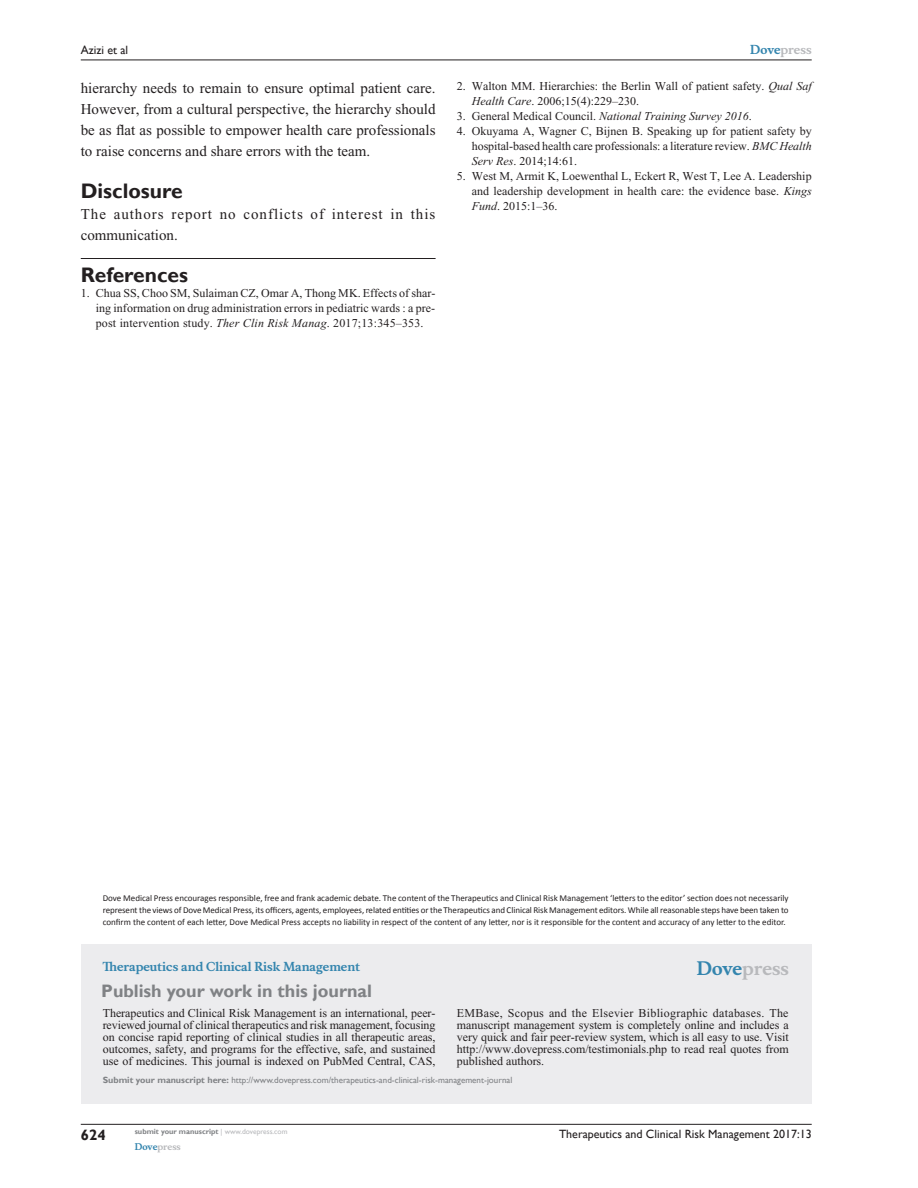
<style>
.page{position:relative;width:918px;height:1188px;background:#fff}
.page>*{position:absolute;margin:0;border:0;box-sizing:border-box;transform-origin:0 0}
.RefH{font:700 21px "Gill Sans";color:#231f20}
.PromBx-H1{font:700 18px "Gill Sans";color:#808285}
.PromBx-Brand{font:700 18px "Musee";color:#b8b9bc}
.Tx{font:15px/21px "Times New Roman";color:#231f20;text-align:justify}
.TxF{font:15px/21px "Times New Roman";letter-spacing:.065em;color:#231f20}
.RunFolio-V{font:700 15px "Gill Sans";color:#231f20}
.PromBx-Tx{font:12px/12px "Times New Roman";letter-spacing:-.005em;color:#231f20;text-align:justify}
.RefNL1{font:12px/15px "Times New Roman";color:#231f20;text-align:justify}
.RefNL1-2{font:italic 12px "Times New Roman";color:#231f20}
.RunF-V{font:12px "Gill Sans";color:#231f20}
.PromBx-JrnlName{font:700 12px "Musee";color:#3485ae}
.RunH-Brand-V{font:700 12px "Musee";color:#b8b9bc}
.RunH-V{font:12px "Gill Sans";color:#231f20}
.Disclaimer{font:9px/12px "Calibri";color:#231f20;text-align:justify}
.PromBx-SubmitMssWebA{font:9px "Gill Sans";color:#808285}
.RunF-Brand-V{font:700 9px "Musee";color:#b8b9bc}
.RunF-SubmityourMS-V{font:700 7.5px "Gill Sans";color:#808285}
.s1{font-style:italic}
.s2{color:#3485ae}
.s3{font-style:normal}
.s4{font-weight:700}
.s5{font-weight:400;color:#b8b9bc}
</style>
<div class="page">
<div style="left:81px;top:944px;width:731px;height:159px;background:#ececee"></div>
<hr style="left:81px;top:1124px;width:731px;height:1px;background:#231f20">
<hr style="left:81px;top:60px;width:731px;height:1px;background:#231f20">
<hr style="left:81px;top:258px;width:355px;height:1px;background:#231f20">
<p class="RunH-V" style="left:81px;top:43px;width:49px">Azizi et al</p>
<p class="Tx" style="left:81px;top:77px;width:356px">hierarchy needs to remain to ensure optimal patient care.<br>However, from a cultural perspective, the hierarchy should be as flat as possible to empower health care professionals to raise concerns and share errors with the team.</p>
<h1 class="RefH" style="left:81px;top:178px;width:103px">Disclosure</h1>
<p class="TxF" style="left:81px;top:203px;width:356px">The authors report no conflicts of interest in this communication.</p>
<p class="RefH" style="left:81px;top:262px;width:109px">References</p>
<p class="RefNL1" style="left:96px;top:285px;width:341px;text-indent:-15px">1. Chua SS, Choo SM, Sulaiman CZ, Omar A, Thong MK. Effects of shar&shy;ing information on drug administration errors in pediatric wards : a pre&shy;post intervention study. <span class="s1">Ther Clin Risk Manag</span>. 2017;13:345–353.</p>
<p class="RunH-Brand-V" style="left:750px;top:43px;width:63px"><span class="s2">Dove</span>press</p>
<p class="RefNL1" style="left:472px;top:79px;width:341px;text-indent:-15px">2. Walton MM. Hierarchies: the Berlin Wall of patient safety. <span class="s1">Qual Saf<br>Health Care</span>. 2006;15(4):229–230.</p>
<p class="RefNL1-2" style="left:457px;top:110px;width:296px"><span class="s3">3. General Medical Council.</span> National Training Survey 2016<span class="s3">.</span></p>
<p class="RefNL1" style="left:472px;top:124px;width:341px;text-indent:-15px">4. Okuyama A, Wagner C, Bijnen B. Speaking up for patient safety by hospital-based health care professionals: a literature review. <span class="s1">BMC Health Serv Res</span>. 2014;14:61.</p>
<p class="RefNL1" style="left:472px;top:169px;width:341px;text-indent:-15px">5. West M, Armit K, Loewenthal L, Eckert R, West T, Lee A. Leadership and leadership development in health care: the evidence base. <span class="s1">Kings Fund</span>. 2015:1–36.</p>
<p class="Disclaimer" style="left:103px;top:892px;width:687px">Dove Medical Press encourages responsible, free and frank academic debate. The content of the Therapeutics and Clinical Risk Management ‘letters to the editor’ section does not necessarily represent the views of Dove Medical Press, its officers, agents, employees, related entities or the Therapeutics and Clinical Risk Management editors. While all reasonable steps have been taken to confirm the content of each letter, Dove Medical Press accepts no liability in respect of the content of any letter, nor is it responsible for the content and accuracy of any letter to the editor.</p>
<p class="PromBx-JrnlName" style="left:103px;top:959px;width:259px">Therapeutics and Clinical Risk Management</p>
<p class="PromBx-H1" style="left:101px;top:980px;width:272px">Publish your work in this journal</p>
<p class="PromBx-Brand" style="left:697px;top:958px;width:94px"><span class="s2">Dove</span>press</p>
<p class="PromBx-Tx" style="left:103px;top:1007px;width:334px">Therapeutics and Clinical Risk Management is an international, peer&shy;reviewed journal of clinical therapeutics and risk management, focusing on concise rapid reporting of clinical studies in all therapeutic areas, outcomes, safety, and programs for the effective, safe, and sustained use of medicines. This journal is indexed on PubMed Central, CAS,</p>
<p class="PromBx-Tx" style="left:457px;top:1007px;width:333px">EMBase, Scopus and the Elsevier Bibliographic databases. The manuscript management system is completely online and includes a very quick and fair peer-review system, which is all easy to use. Visit http://www.dovepress.com/testimonials.php to read real quotes from published authors.</p>
<p class="PromBx-SubmitMssWebA" style="left:103px;top:1075px;width:411px"><span class="s4">Submit your manuscript here:</span> http://www.dovepress.com/therapeutics-and-clinical-risk-management-journal</p>
<p class="RunFolio-V" style="left:81px;top:1126px;width:26px">624</p>
<p class="RunF-SubmityourMS-V" style="left:135px;top:1127px;width:154px">submit your manuscript <span class="s5">| www.dovepress.com</span></p>
<p class="RunF-Brand-V" style="left:135px;top:1141px;width:48px"><span class="s2">Dove</span>press</p>
<p class="RunF-V" style="left:559px;top:1127px;width:254px">Therapeutics and Clinical Risk Management 2017:13</p>
</div>
